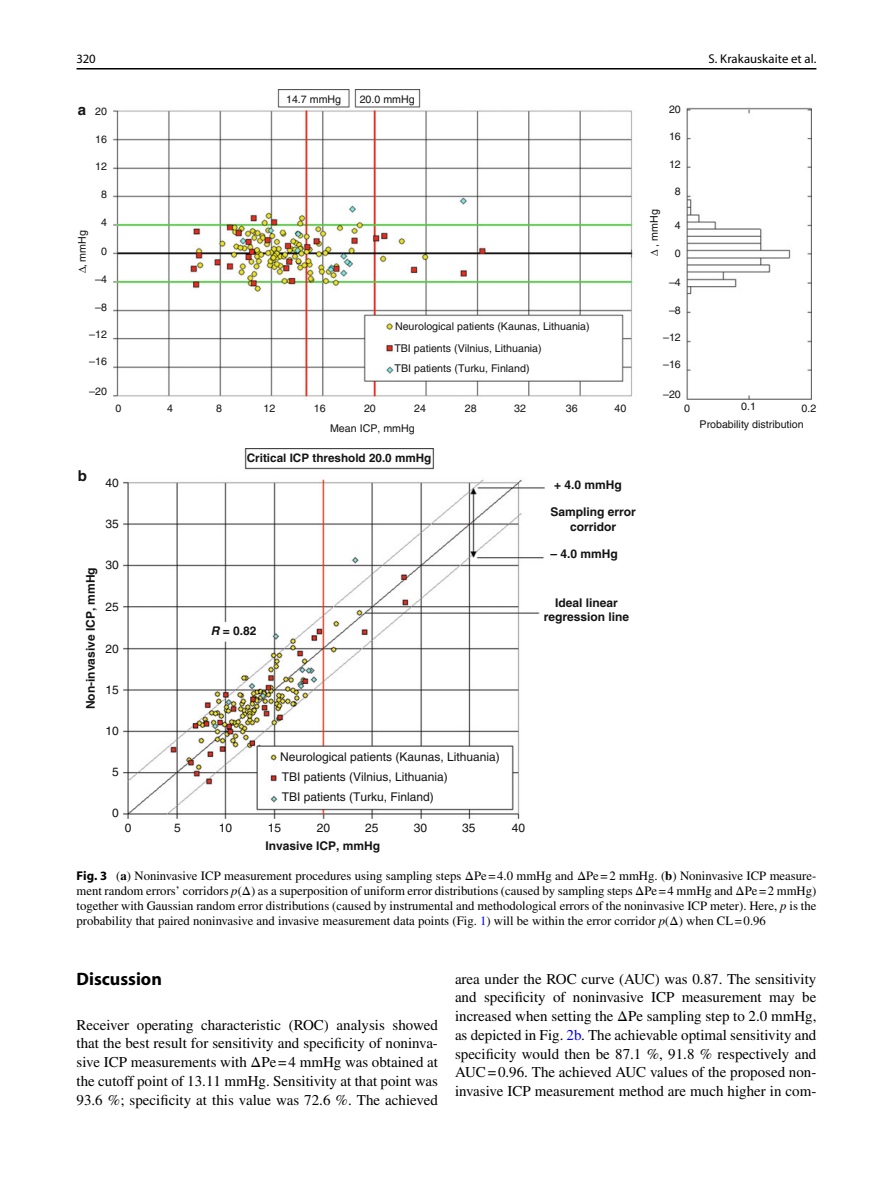
<style>
.page{position:relative;width:893px;height:1187px;background:#fff}
.page>*{position:absolute;margin:0;border:0;box-sizing:border-box;transform-origin:0 0}
.t1{font:700 18px "Xxpblh Myriad";color:#000}
.t2{font:15px/18.8px "Vyxfwd Times";color:#000;text-align:justify}
.t3{font:700 15px "Xjmxdq Helvetica";color:#131413}
.t4{font:12.75px/15px "Vyxfwd Times";color:#000;text-align:justify}
.t5{font:12.75px "Qktjxg Myriad";color:#000}
.t6{font:12px/20.1px "Qqsphd Helvetica";color:#131413}
.t7{font:700 12px/14.4px "Xjmxdq Helvetica";color:#131413;text-align:center}
.t8{font:700 11.7px "Xjmxdq Helvetica";color:#131413}
.t9{font:10.65px/21.3px "Qqsphd Helvetica";color:#131413}
.s1{font-family:"Vxqhfs Helvetica";font-style:italic}
.s2{font-family:"Xxpblh Myriad";font-weight:700}
.s3{font-family:"Wndshg Times";font-weight:700}
.s4{font-family:"Cmhvpc STIX General"}
.s5{font-family:"Gwnmmx Times";font-style:italic}
.s6{color:#0000fa}
</style>
<div class="page">
<img style="left:123px;top:448px;width:421px;height:370px">
<img style="left:113px;top:89px;width:698px;height:311px">
<hr style="left:77px;top:68px;width:739px;height:1px;background:#000">
<svg style="left:650px;top:249px;width:8px;height:7px"></svg>
<p class="t5" style="left:77px;top:53px;width:21px">320</p>
<p class="t5" style="left:708px;top:53px;width:110px">S. Krakauskaite et al.</p>
<p class="t3" style="left:78px;top:104px;width:10px">a</p>
<p class="t9" style="left:95px;top:102px;width:13px">20</p>
<p class="t9" style="left:286px;top:89px;width:57px">14.7 mmHg</p>
<p class="t9" style="left:360px;top:89px;width:57px">20.0 mmHg</p>
<p class="t9" style="left:669px;top:99px;width:13px">20</p>
<p class="t9" style="left:95px;top:129px;width:13px">16</p>
<p class="t9" style="left:669px;top:127px;width:13px">16</p>
<p class="t9" style="left:95px;top:157px;width:13px">12</p>
<p class="t9" style="left:669px;top:154px;width:13px">12</p>
<p class="t9" style="left:101px;top:184px;width:7px">8</p>
<p class="t9" style="left:675px;top:182px;width:7px">8</p>
<p class="t9" style="left:73px;top:261px;width:33px;rotate:-90deg">mmHg</p>
<p class="t9" style="left:101px;top:212px;width:7px">4</p>
<p class="t9" style="left:101px;top:241px;width:7px">0</p>
<p class="t9" style="left:644px;top:246px;width:39px;rotate:-90deg">, mmHg</p>
<p class="t9" style="left:675px;top:215px;width:7px">4</p>
<p class="t9" style="left:675px;top:244px;width:7px">0</p>
<p class="t9" style="left:95px;top:269px;width:13px">–4</p>
<p class="t9" style="left:669px;top:272px;width:13px">–4</p>
<p class="t9" style="left:95px;top:297px;width:13px">–8</p>
<p class="t9" style="left:669px;top:300px;width:13px">–8</p>
<p class="t9" style="left:89px;top:324px;width:19px">–12</p>
<p class="t9" style="left:89px;top:352px;width:19px">–16</p>
<p class="t9" style="left:394px;top:317px;width:197px">Neurological patients (Kaunas, Lithuania)<br>TBI patients (Vilnius, Lithuania)</p>
<p class="t9" style="left:395px;top:358px;width:136px">TBI patients (Turku, Finland)</p>
<p class="t9" style="left:663px;top:327px;width:19px">–12</p>
<p class="t9" style="left:663px;top:355px;width:19px">–16</p>
<p class="t9" style="left:89px;top:381px;width:19px">–20</p>
<p class="t9" style="left:663px;top:384px;width:19px">–20</p>
<p class="t9" style="left:115px;top:398px;width:7px">0</p>
<p class="t9" style="left:414px;top:398px;width:13px">24</p>
<p class="t9" style="left:465px;top:398px;width:13px">28</p>
<p class="t9" style="left:514px;top:398px;width:13px">32</p>
<p class="t9" style="left:566px;top:398px;width:13px">36</p>
<p class="t9" style="left:615px;top:398px;width:13px">40</p>
<p class="t9" style="left:684px;top:398px;width:7px">0</p>
<p class="t9" style="left:700px;top:397px;width:106px;line-height:18.3px;text-align:center">0.1<br>Probability distribution</p>
<p class="t9" style="left:167px;top:398px;width:7px">4</p>
<p class="t9" style="left:216px;top:398px;width:7px">8</p>
<p class="t9" style="left:264px;top:398px;width:13px">12</p>
<p class="t9" style="left:314px;top:398px;width:13px">16</p>
<p class="t9" style="left:364px;top:398px;width:13px">20</p>
<p class="t9" style="left:802px;top:398px;width:16px">0.2</p>
<p class="t9" style="left:330px;top:419px;width:86px">Mean ICP, mmHg</p>
<p class="t8" style="left:247px;top:453px;width:186px">Critical ICP threshold 20.0 mmHg</p>
<p class="t3" style="left:78px;top:470px;width:11px">b</p>
<p class="t7" style="left:84px;top:709px;width:144px;rotate:-90deg">Non-invasive ICP, mmHg</p>
<p class="t6" style="left:106px;top:473px;width:15px">40</p>
<p class="t6" style="left:106px;top:515px;width:15px">35</p>
<p class="t6" style="left:106px;top:556px;width:15px">30</p>
<p class="t6" style="left:106px;top:597px;width:15px">25</p>
<p class="t6" style="left:106px;top:639px;width:15px">20</p>
<p class="t6" style="left:106px;top:680px;width:15px">15</p>
<p class="t6" style="left:106px;top:722px;width:15px">10</p>
<p class="t6" style="left:112px;top:762px;width:8px">5</p>
<p class="t6" style="left:112px;top:803px;width:8px">0</p>
<p class="t7" style="left:211px;top:624px;width:47px"><span class="s1">R</span> = 0.82</p>
<p class="t7" style="left:554px;top:478px;width:69px">+ 4.0 mmHg</p>
<p class="t7" style="left:550px;top:505px;width:87px">Sampling error corridor</p>
<p class="t7" style="left:550px;top:547px;width:69px">– 4.0 mmHg</p>
<p class="t7" style="left:544px;top:596px;width:87px">Ideal linear regression line</p>
<p class="t6" style="left:280px;top:747px;width:221px">Neurological patients (Kaunas, Lithuania)</p>
<p class="t6" style="left:282px;top:767px;width:168px">TBI patients (Vilnius, Lithuania)<br>TBI patients (Turku, Finland)</p>
<p class="t6" style="left:125px;top:819px;width:8px">0</p>
<p class="t6" style="left:174px;top:819px;width:8px">5</p>
<p class="t6" style="left:219px;top:819px;width:15px">10</p>
<p class="t6" style="left:268px;top:819px;width:15px">15</p>
<p class="t6" style="left:317px;top:819px;width:15px">20</p>
<p class="t7" style="left:265px;top:840px;width:116px">Invasive ICP, mmHg</p>
<p class="t6" style="left:365px;top:819px;width:15px">25</p>
<p class="t6" style="left:414px;top:819px;width:15px">30</p>
<p class="t6" style="left:462px;top:819px;width:15px">35</p>
<p class="t6" style="left:512px;top:819px;width:15px">40</p>
<p class="t4" style="left:77px;top:869px;width:741px"><span class="s2">Fig. 3</span> ( <span class="s3">a</span> ) Noninvasive ICP measurement procedures using sampling steps <span class="s4">Δ</span>Pe = 4.0 mmHg and <span class="s4">Δ</span>Pe = 2 mmHg. ( <span class="s3">b</span> ) Noninvasive ICP measure&shy;ment random errors’ corridors <span class="s5">p</span> (<span class="s4">Δ</span>) as a superposition of uniform error distributions (caused by sampling steps <span class="s4">Δ</span>Pe = 4 mmHg and <span class="s4">Δ</span>Pe = 2 mmHg) together with Gaussian random error distributions (caused by instrumental and methodological errors of the noninvasive ICP meter). Here, <span class="s5">p</span> is the probability that paired noninvasive and invasive measurement data points (Fig. <span class="s6">1</span> ) will be within the error corridor <span class="s5">p</span> (<span class="s4">Δ</span>) when CL = 0.96</p>
<p class="t1" style="left:77px;top:972px;width:87px">Discussion</p>
<p class="t2" style="left:77px;top:1016px;width:363px">Receiver operating characteristic (ROC) analysis showed that the best result for sensitivity and specificity of noninva&shy;sive ICP measurements with <span class="s4">Δ</span>Pe = 4 mmHg was obtained at the cutoff point of 13.11 mmHg. Sensitivity at that point was 93.6 %; specificity at this value was 72.6 %. The achieved</p>
<p class="t2" style="left:455px;top:970px;width:363px">area under the ROC curve (AUC) was 0.87. The sensitivity and specificity of noninvasive ICP measurement may be increased when setting the <span class="s4">Δ</span>Pe sampling step to 2.0 mmHg, as depicted in Fig. <span class="s6">2b</span> . The achievable optimal sensitivity and specificity would then be 87.1 %, 91.8 % respectively and AUC = 0.96. The achieved AUC values of the proposed non&shy;invasive ICP measurement method are much higher in com-</p>
</div>
